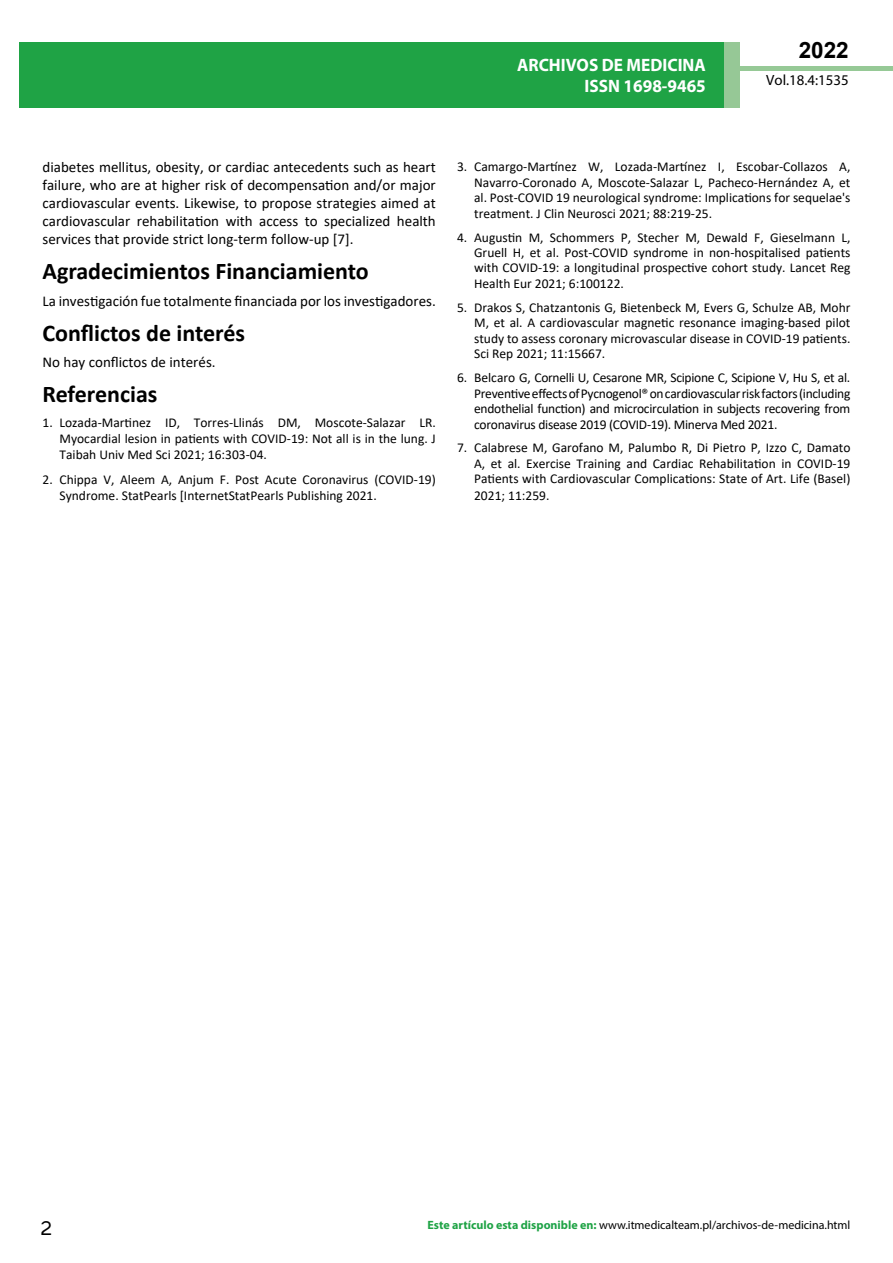
<style>
.page{position:relative;width:893px;height:1263px;background:#fff}
.page>*{position:absolute;margin:0;border:0;box-sizing:border-box;transform-origin:0 0}
.t1{font:25.5px "Tunga";color:#000}
.t2{font:700 24px "Calibri";color:#000}
.t3{font:700 22.5px "Arial";color:#000}
.t4{font:700 18px/21.6px "Myriad Pro";color:#fff;text-align:right;scale:.96 1}
.t5{font:15px/18px "Calibri";color:#000;text-align:justify}
.t6{font:14.85px "Myriad Pro";color:#000}
.t7{font:13.5px/15.5px "Calibri";color:#000;text-align:justify}
.t8{font:12px "Myriad Pro";color:#000}
.s1{font-weight:700;color:#1fa345}
.s2{font-weight:700;color:#1da34a}
</style>
<div class="page">
<div style="left:722px;top:66px;width:171px;height:5px;background:#96c996"></div>
<div style="left:19px;top:42px;width:706px;height:66px;background:#1fa345"></div>
<div style="left:725px;top:42px;width:15px;height:66px;background:#96c896"></div>
<h3 class="t4" style="left:517px;top:53px;width:198px">ARCHIVOS DE MEDICINA<br>ISSN 1698-9465</h3>
<h3 class="t3" style="left:799px;top:35px;width:52px">2022</h3>
<p class="t6" style="left:766px;top:71px;width:84px">Vol.18.4:1535</p>
<p class="t5" style="left:43px;top:158px;width:395px">diabetes mellitus, obesity, or cardiac antecedents such as heart failure, who are at higher risk of decompensation and/or major cardiovascular events. Likewise, to propose strategies aimed at cardiovascular rehabilitation with access to specialized health services that provide strict long-term follow-up [7].</p>
<h2 class="t2" style="left:43px;top:254px;width:328px">Agradecimientos Financiamiento</h2>
<p class="t5" style="left:43px;top:291px;width:395px">La investigación fue totalmente financiada por los investigadores.</p>
<h2 class="t2" style="left:43px;top:316px;width:204px">Conflictos de interés</h2>
<p class="t5" style="left:43px;top:353px;width:175px">No hay conflictos de interés.</p>
<h2 class="t2" style="left:43px;top:377px;width:116px">Referencias</h2>
<p class="t7" style="left:60px;top:414px;width:378px;line-height:16.2px;text-indent:-17px">1. Lozada-Martinez ID, Torres-Llinás DM, Moscote-Salazar LR.<br>Myocardial lesion in patients with COVID-19: Not all is in the lung. J Taibah Univ Med Sci 2021; 16:303-04.</p>
<p class="t7" style="left:60px;top:471px;width:378px;line-height:16.2px;text-indent:-17px">2. Chippa V, Aleem A, Anjum F. Post Acute Coronavirus (COVID-19)<br>Syndrome. StatPearls [InternetStatPearls Publishing 2021.</p>
<p class="t7" style="left:474px;top:159px;width:378px;text-indent:-17px">3. Camargo-Martínez W, Lozada-Martínez I, Escobar-Collazos A, Navarro-Coronado A, Moscote-Salazar L, Pacheco-Hernández A, et al. Post-COVID 19 neurological syndrome: Implications for sequelae's treatment. J Clin Neurosci 2021; 88:219-25.</p>
<p class="t7" style="left:474px;top:229px;width:378px;text-indent:-17px">4. Augustin M, Schommers P, Stecher M, Dewald F, Gieselmann L, Gruell H, et al. Post-COVID syndrome in non-hospitalised patients with COVID-19: a longitudinal prospective cohort study. Lancet Reg Health Eur 2021; 6:100122.</p>
<p class="t7" style="left:474px;top:299px;width:378px;text-indent:-17px">5. Drakos S, Chatzantonis G, Bietenbeck M, Evers G, Schulze AB, Mohr M, et al. A cardiovascular magnetic resonance imaging-based pilot study to assess coronary microvascular disease in COVID-19 patients.<br>Sci Rep 2021; 11:15667.</p>
<p class="t7" style="left:474px;top:370px;width:378px;text-indent:-17px">6. Belcaro G, Cornelli U, Cesarone MR, Scipione C, Scipione V, Hu S, et al.<br>Preventive effects of Pycnogenol® on cardiovascular risk factors (including endothelial function) and microcirculation in subjects recovering from coronavirus disease 2019 (COVID-19). Minerva Med 2021.</p>
<p class="t7" style="left:474px;top:440px;width:378px;text-indent:-17px">7. Calabrese M, Garofano M, Palumbo R, Di Pietro P, Izzo C, Damato A, et al. Exercise Training and Cardiac Rehabilitation in COVID-19<br>Patients with Cardiovascular Complications: State of Art. Life (Basel)<br>2021; 11:259.</p>
<h1 class="t1" style="left:41px;top:1211px;width:13px">2</h1>
<p class="t8" style="left:427px;top:1218px;width:425px"><span class="s1">Este artículo esta disp</span><span class="s2">oni</span><span class="s1">ble en:</span> www.itmedicalteam.pl/archivos-de-medicina.html</p>
</div>
